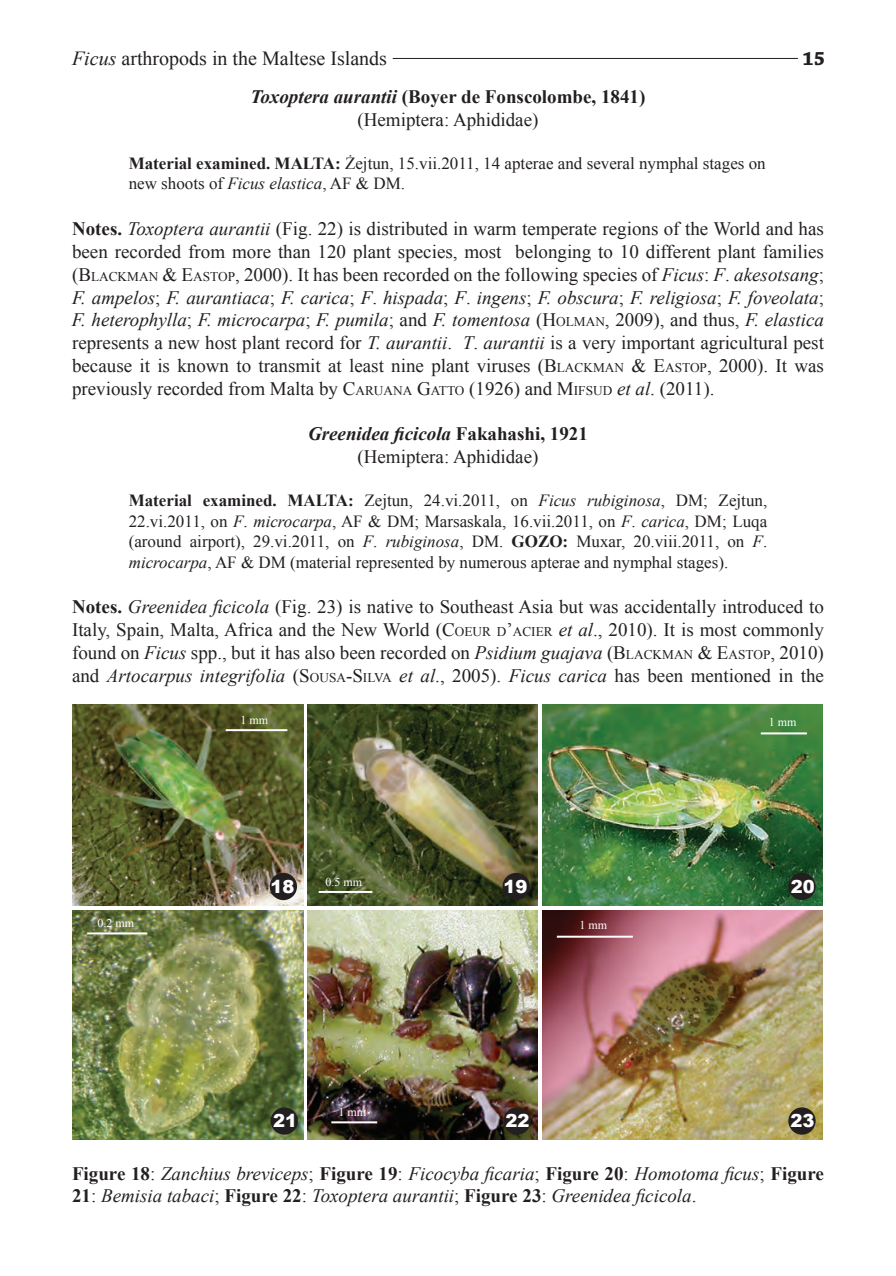
<style>
.page{position:relative;width:896px;height:1276px;background:#fff}
.page>*{position:absolute;margin:0;border:0;box-sizing:border-box;transform-origin:0 0}
.t1{font:20px "Times New Roman";color:#231f20}
.t2{font:700 20px "Chaparral Pro";color:#231f20}
.t3{font:19px/22.8px "Times New Roman";color:#231f20;text-align:justify}
.t4{font:italic 19px/22.8px "Times New Roman";color:#231f20}
.t5{font:700 19px/22.8px "Times New Roman";color:#231f20;text-align:center}
.t6{font:900 18px "Arial";color:#fff}
.t7{font:17px/20.4px "Times New Roman";color:#231f20}
.t8{font:700 17px "Times New Roman";color:#231f20}
.t9{font:12px "Times New Roman";color:#fff}
.s1{font-style:italic}
.s2{font-weight:400}
.s3{font-weight:700}
.s4{font-style:inherit}
.s5{font-size:13.4px}
.s6{font-weight:700;font-style:italic}
.s7{font-weight:700;font-style:normal}
.s8{font-style:normal}
</style>
<div class="page">
<img style="left:542px;top:704px;width:281px;height:201px">
<img style="left:308px;top:704px;width:230px;height:201px">
<img style="left:72px;top:704px;width:231px;height:201px">
<img style="left:72px;top:910px;width:231px;height:230px">
<img style="left:542px;top:910px;width:281px;height:230px">
<img style="left:308px;top:910px;width:229px;height:230px">
<div style="left:270px;top:873px;width:27px;height:27px;background:#231f20;border-radius:50%"></div>
<div style="left:502px;top:873px;width:28px;height:27px;background:#231f20;border-radius:50%"></div>
<div style="left:788px;top:873px;width:27px;height:27px;background:#231f20;border-radius:50%"></div>
<div style="left:788px;top:1107px;width:27px;height:27px;background:#231f20;border-radius:50%"></div>
<div style="left:503px;top:1107px;width:28px;height:27px;background:#231f20;border-radius:50%"></div>
<div style="left:271px;top:1107px;width:27px;height:27px;background:#231f20;border-radius:50%"></div>
<hr style="left:331px;top:1121px;width:46px;height:2px;background:#fff">
<hr style="left:87px;top:932px;width:60px;height:2px;background:#fff">
<hr style="left:226px;top:729px;width:61px;height:2px;background:#fff">
<hr style="left:319px;top:891px;width:53px;height:2px;background:#fff">
<hr style="left:557px;top:935px;width:76px;height:2px;background:#fff">
<hr style="left:761px;top:732px;width:46px;height:2px;background:#fff">
<hr style="left:393px;top:58px;width:405px;height:1px;background:#231f20">
<p class="t1" style="left:72px;top:45px;width:316px"><span class="s1">Ficus</span> arthropods in the Maltese Islands</p>
<p class="t2" style="left:802px;top:47px;width:24px">15</p>
<p class="t5" style="left:250px;top:85px;width:396px"><span class="s1">Toxoptera aurantii</span> (Boyer de Fonscolombe, 1841) <span class="s2">(Hemiptera: Aphididae)</span></p>
<p class="t7" style="left:129px;top:153px;width:638px"><span class="s3">Material examined MALTA:</span> Żejtun, 15.vii.2011, 14 apterae and several nymphal stages on new shoots of <span class="s1">Ficus elastica</span>, AF &amp; DM.</p>
<p class="t3" style="left:72px;top:217px;width:753px"><span class="s3">Notes.</span> <span class="s1">Toxoptera aurantii</span> (Fig. 22) is distributed in warm temperate regions of the World and has been recorded from more than 120 plant species, most belonging to 10 different plant families (<span class="s4">B</span><span class="s5">LACKMAN</span> <span class="s4">&amp; E</span><span class="s5">ASTOP</span>, 2000). It has been recorded on the following species of <span class="s1">Ficus</span>: <span class="s1">F</span>. <span class="s1">akesotsang</span>; <span class="s1">F. ampelos</span>; <span class="s1">F. aurantiaca</span>; <span class="s1">F. carica</span>; <span class="s1">F</span>. <span class="s1">hispada</span>; <span class="s1">F</span>. <span class="s1">ingens</span>; <span class="s1">F. obscura</span>; <span class="s1">F. religiosa</span>; <span class="s1">F. foveolata</span>; <span class="s1">F. heterophylla</span>; <span class="s1">F. microcarpa</span>; <span class="s1">F. pumila</span>; and <span class="s1">F. tomentosa</span> (<span class="s4">H</span><span class="s5">OLMAN</span>, 2009), and thus, <span class="s1">F. elastica </span>represents a new host plant record for <span class="s1">T. aurantii</span>. <span class="s1">T</span>. <span class="s1">aurantii</span> is a very important agricultural pest because it is known to transmit at least nine plant viruses (<span class="s4">B</span><span class="s5">LACKMAN</span> <span class="s4">&amp; E</span><span class="s5">ASTOP</span>, 2000). It was previously recorded from Malta by <span class="s4">C</span><span class="s5">ARUANA</span> <span class="s4">G</span><span class="s5">ATTO</span> (1926) and <span class="s4">M</span><span class="s5">IFSUD</span> <span class="s1">et al</span>. (2011).</p>
<p class="t3" style="left:308px;top:422px;width:281px;text-align:center"><span class="s6">Greenidea ficicola</span> <span class="s3">Fakahashi, 1921 </span>(Hemiptera: Aphididae)</p>
<p class="t7" style="left:129px;top:490px;width:640px;text-align:justify"><span class="s3">Material examined. MALTA:</span> Zejtun, 24.vi.2011, on <span class="s1">Ficus rubiginosa</span>, DM; Zejtun, 22.vi.2011, on <span class="s1">F</span>. <span class="s1">microcarpa</span>, AF &amp; DM; Marsaskala, 16.vii.2011, on <span class="s1">F</span>. <span class="s1">carica</span>, DM; Luqa (around airport), 29.vi.2011, on <span class="s1">F</span>. <span class="s1">rubiginosa</span>, DM. <span class="s3">GOZO:</span> Muxar, 20.viii.2011, on <span class="s1">F</span>. <span class="s1">microcarpa</span>, AF &amp; DM (material represented by numerous apterae and nymphal stages).</p>
<p class="t3" style="left:72px;top:595px;width:753px"><span class="s3">Notes.</span> <span class="s1">Greenidea ficicola</span> (Fig. 23) is native to Southeast Asia but was accidentally introduced to Italy, Spain, Malta, Africa and the New World (<span class="s4">C</span><span class="s5">OEUR D</span><span class="s4">’</span><span class="s5">ACIER</span> <span class="s1">et al</span>., 2010). It is most commonly found on <span class="s1">Ficus</span> spp., but it has also been recorded on <span class="s1">Psidium guajava</span> (<span class="s4">B</span><span class="s5">LACKMAN</span> <span class="s4">&amp; E</span><span class="s5">ASTOP</span>, 2010) and <span class="s1">Artocarpus integrifolia</span> (<span class="s4">S</span><span class="s5">OUSA</span><span class="s4">-S</span><span class="s5">ILVA</span> <span class="s1">et al</span>., 2005). <span class="s1">Ficus carica</span> has been mentioned in the</p>
<p class="t8" style="left:266px;top:152px;width:6px">.</p>
<p class="t9" style="left:241px;top:712px;width:29px">1 mm</p>
<p class="t9" style="left:769px;top:714px;width:29px">1 mm</p>
<p class="t9" style="left:98px;top:914px;width:38px">0.2 mm</p>
<p class="t9" style="left:326px;top:873px;width:38px">0.5 mm</p>
<p class="t6" style="left:271px;top:873px;width:26px">18</p>
<p class="t6" style="left:503px;top:873px;width:26px">19</p>
<p class="t6" style="left:791px;top:873px;width:26px">20</p>
<p class="t9" style="left:579px;top:917px;width:29px">1 mm</p>
<p class="t9" style="left:338px;top:1103px;width:29px">1 mm</p>
<p class="t6" style="left:273px;top:1107px;width:26px">21</p>
<p class="t6" style="left:505px;top:1107px;width:26px">22</p>
<p class="t6" style="left:790px;top:1107px;width:26px">23</p>
<p class="t4" style="left:72px;top:1161px;width:753px"><span class="s7">Figure 18</span><span class="s8">:</span> Zanchius breviceps<span class="s8">;</span> <span class="s7">Figure 19</span><span class="s8">:</span> Ficocyba ficaria<span class="s8">;</span> <span class="s7">Figure 20</span><span class="s8">:</span> Homotoma ficus<span class="s8">;</span> <span class="s7">Figure<br>21</span><span class="s8">:</span> Bemisia tabaci<span class="s8">;</span> <span class="s7">Figure 22</span><span class="s8">:</span> Toxoptera aurantii<span class="s8">;</span> <span class="s7">Figure 23</span><span class="s8">:</span> Greenidea ficicola<span class="s8">.</span></p>
</div>
